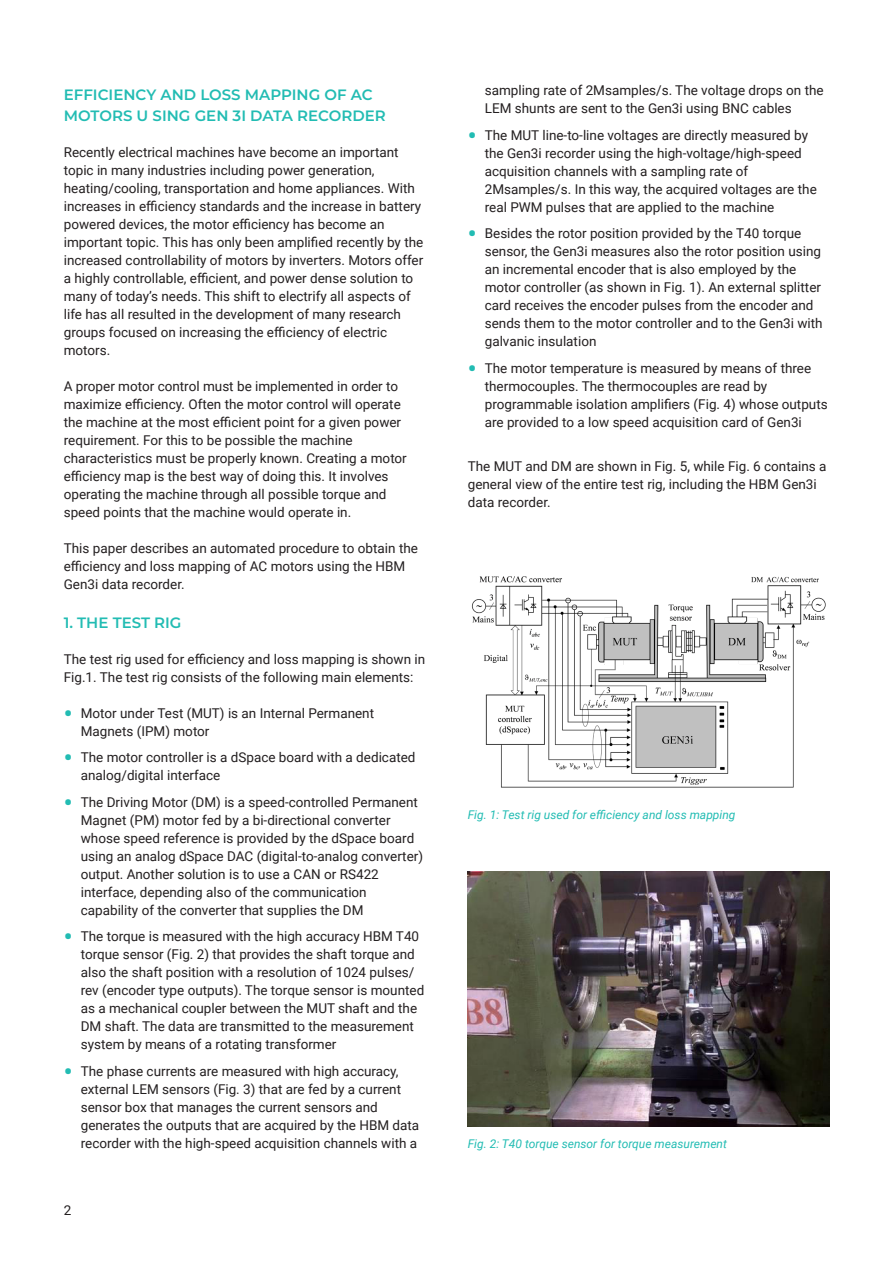
<style>
.page{position:relative;width:893px;height:1263px;background:#fff}
.page>*{position:absolute;margin:0;border:0;box-sizing:border-box;transform-origin:0 0}
.t1{font:600 15px/21px "Montserrat";color:#22bcb3}
.t2{font:13.5px/18px "Roboto";color:#231f20}
.t3{font:italic 12px "Roboto";color:#22bcb3}
.s1{font-weight:700;font-size:24.3px;color:#22bcb3}
</style>
<div class="page">
<img style="left:471px;top:576px;width:355px;height:212px">
<img style="left:468px;top:872px;width:361px;height:255px">
<p class="t1" style="left:64px;top:83px;width:323px">EFFICIENCY AND LOSS MAPPING OF AC<br>MOTORS U SING GEN 3I DATA RECORDER</p>
<p class="t2" style="left:64px;top:142px;width:361px">Recently electrical machines have become an important topic in many industries including power generation, heating/cooling, transportation and home appliances. With increases in efficiency standards and the increase in battery powered devices, the motor efficiency has become an important topic. This has only been amplified recently by the increased controllability of motors by inverters. Motors offer a highly controllable, efficient, and power dense solution to many of today’s needs. This shift to electrify all aspects of life has all resulted in the development of many research groups focused on increasing the efficiency of electric motors.</p>
<p class="t2" style="left:64px;top:376px;width:345px">A proper motor control must be implemented in order to maximize efficiency. Often the motor control will operate the machine at the most efficient point for a given power requirement. For this to be possible the machine characteristics must be properly known. Creating a motor efficiency map is the best way of doing this. It involves operating the machine through all possible torque and speed points that the machine would operate in.</p>
<p class="t2" style="left:64px;top:538px;width:356px">This paper describes an automated procedure to obtain the efficiency and loss mapping of AC motors using the HBM<br>Gen3i data recorder.</p>
<p class="t1" style="left:64px;top:611px;width:119px">1. THE TEST RIG</p>
<p class="t2" style="left:64px;top:649px;width:363px">The test rig used for efficiency and loss mapping is shown in<br>Fig.1. The test rig consists of the following main elements:</p>
<p class="t2" style="left:81px;top:703px;width:295px;text-indent:-17px"><span class="s1">•</span> Motor under Test (MUT) is an Internal Permanent<br>Magnets (IPM) motor</p>
<p class="t2" style="left:81px;top:748px;width:336px;text-indent:-17px"><span class="s1">•</span> The motor controller is a dSpace board with a dedicated analog/digital interface</p>
<p class="t2" style="left:81px;top:792px;width:344px;text-indent:-17px"><span class="s1">•</span> The Driving Motor (DM) is a speed-controlled Permanent Magnet (PM) motor fed by a bi-directional converter whose speed reference is provided by the dSpace board using an analog dSpace DAC (digital-to-analog converter) output. Another solution is to use a CAN or RS422 interface, depending also of the communication capability of the converter that supplies the DM</p>
<p class="t2" style="left:81px;top:927px;width:345px;text-indent:-17px"><span class="s1">•</span> The torque is measured with the high accuracy HBM T40 torque sensor (Fig. 2) that provides the shaft torque and also the shaft position with a resolution of 1024 pulses/ rev (encoder type outputs). The torque sensor is mounted as a mechanical coupler between the MUT shaft and the DM shaft. The data are transmitted to the measurement system by means of a rotating transformer</p>
<p class="t2" style="left:81px;top:1061px;width:340px;text-indent:-17px"><span class="s1">•</span> The phase currents are measured with high accuracy, external LEM sensors (Fig. 3) that are fed by a current sensor box that manages the current sensors and generates the outputs that are acquired by the HBM data recorder with the high-speed acquisition channels with a</p>
<p class="t2" style="left:64px;top:1200px;width:9px">2</p>
<p class="t2" style="left:485px;top:81px;width:340px">sampling rate of 2Msamples/s. The voltage drops on the<br>LEM shunts are sent to the Gen3i using BNC cables</p>
<p class="t2" style="left:485px;top:125px;width:334px;text-indent:-17px"><span class="s1">•</span> The MUT line-to-line voltages are directly measured by the Gen3i recorder using the high-voltage/high-speed acquisition channels with a sampling rate of 2Msamples/s. In this way, the acquired voltages are the real PWM pulses that are applied to the machine</p>
<p class="t2" style="left:485px;top:224px;width:339px;text-indent:-17px"><span class="s1">•</span> Besides the rotor position provided by the T40 torque sensor, the Gen3i measures also the rotor position using an incremental encoder that is also employed by the motor controller (as shown in Fig. 1). An external splitter card receives the encoder pulses from the encoder and sends them to the motor controller and to the Gen3i with galvanic insulation</p>
<p class="t2" style="left:485px;top:358px;width:345px;text-indent:-17px"><span class="s1">•</span> The motor temperature is measured by means of three thermocouples. The thermocouples are read by programmable isolation amplifiers (Fig. 4) whose outputs are provided to a low speed acquisition card of Gen3i</p>
<p class="t2" style="left:468px;top:457px;width:360px">The MUT and DM are shown in Fig. 5, while Fig. 6 contains a general view of the entire test rig, including the HBM Gen3i data recorder.</p>
<p class="t3" style="left:468px;top:806px;width:269px">Fig. 1: Test rig used for efficiency and loss mapping</p>
<p class="t3" style="left:468px;top:1135px;width:261px">Fig. 2: T40 torque sensor for torque measurement</p>
</div>
